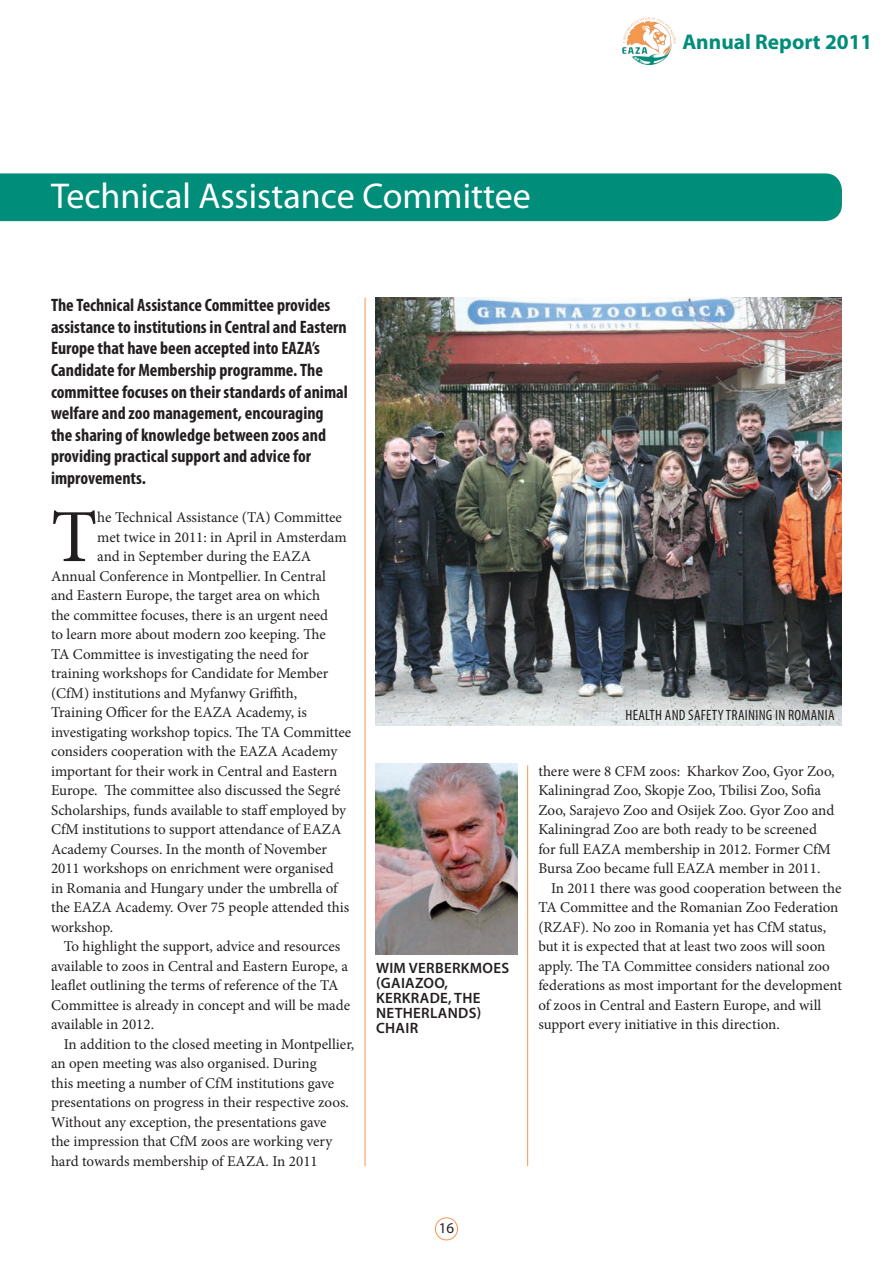
<style>
.page{position:relative;width:893px;height:1263px;background:#fff}
.page>*{position:absolute;margin:0;border:0;box-sizing:border-box;transform-origin:0 0}
.t1{font:75px "Minion Pro";color:#231f20}
.t2{font:36px "Myriad Pro";color:#fff}
.t3{font:700 21.3px "Myriad Pro";color:#008d7a}
.t4{font:700 condensed 18px/21.6px "Myriad Pro";color:#231f20}
.t5{font:15px "Minion Pro";color:#231f20}
.t6{font:600 15px/15px "Myriad Pro";letter-spacing:.02em;color:#231f20}
.t7{font:condensed 15px "Myriad Pro";letter-spacing:.02em;color:#231f20}
.t8{font:15px "Myriad Pro";color:#231f20}
</style>
<div class="page">
<div style="left:435px;top:1217px;width:23px;height:23px;border:1px solid #f79551;border-radius:50%"></div>
<img style="left:622px;top:17px;width:53px;height:48px">
<img style="left:376px;top:763px;width:141px;height:192px">
<div style="left:0;top:173px;width:842px;height:48px;background:#008d7a"></div>
<img style="left:376px;top:298px;width:466px;height:427px">
<hr style="left:365px;top:298px;width:1px;height:868px;background:#f79551">
<hr style="left:527px;top:765px;width:1px;height:401px;background:#f79551">
<h3 class="t3" style="left:682px;top:30px;width:192px">Annual Report 2011</h3>
<h2 class="t2" style="left:51px;top:176px;width:481px">Technical Assistance Committee</h2>
<p class="t4" style="left:51px;top:294px;width:298px">The Technical Assistance Committee provides assistance to institutions in Central and Eastern Europe that have been accepted into EAZA’s Candidate for Membership programme. The committee focuses on their standards of animal welfare and zoo management, encouraging the sharing of knowledge between zoos and providing practical support and advice for improvements.</p>
<h1 class="t1" style="left:51px;top:487px;width:48px">T</h1>
<p class="t5" style="left:97px;top:507px;width:246px">he Technical Assistance (TA) Committee</p>
<p class="t5" style="left:97px;top:527px;width:251px">met twice in 2011: in April in Amsterdam</p>
<p class="t5" style="left:97px;top:546px;width:215px">and in September during the EAZA</p>
<p class="t5" style="left:51px;top:566px;width:276px">Annual Conference in Montpellier. In Central</p>
<p class="t5" style="left:51px;top:585px;width:271px">and Eastern Europe, the target area on which</p>
<p class="t5" style="left:51px;top:605px;width:279px">the committee focuses, there is an urgent need</p>
<p class="t5" style="left:51px;top:624px;width:276px">to learn more about modern zoo keeping. The</p>
<p class="t5" style="left:51px;top:644px;width:259px">TA Committee is investigating the need for</p>
<p class="t5" style="left:51px;top:663px;width:279px">training workshops for Candidate for Member</p>
<p class="t5" style="left:51px;top:683px;width:248px">(CfM) institutions and Myfanwy Griffith,</p>
<p class="t5" style="left:51px;top:702px;width:257px">Training Officer for the EAZA Academy, is</p>
<p class="t5" style="left:51px;top:722px;width:302px">investigating workshop topics. The TA Committee</p>
<p class="t5" style="left:51px;top:741px;width:288px">considers cooperation with the EAZA Academy</p>
<p class="t5" style="left:51px;top:761px;width:288px">important for their work in Central and Eastern</p>
<p class="t5" style="left:51px;top:780px;width:291px">Europe. The committee also discussed the Segré</p>
<p class="t5" style="left:51px;top:800px;width:296px">Scholarships, funds available to staff employed by</p>
<p class="t5" style="left:51px;top:819px;width:292px">CfM institutions to support attendance of EAZA</p>
<p class="t5" style="left:51px;top:839px;width:278px">Academy Courses. In the month of November</p>
<p class="t5" style="left:51px;top:858px;width:284px">2011 workshops on enrichment were organised</p>
<p class="t5" style="left:51px;top:878px;width:288px">in Romania and Hungary under the umbrella of</p>
<p class="t5" style="left:51px;top:897px;width:300px">the EAZA Academy. Over 75 people attended this</p>
<p class="t5" style="left:51px;top:917px;width:64px">workshop.</p>
<p class="t5" style="left:64px;top:936px;width:278px">To highlight the support, advice and resources</p>
<p class="t5" style="left:51px;top:956px;width:299px">available to zoos in Central and Eastern Europe, a</p>
<p class="t5" style="left:51px;top:975px;width:289px">leaflet outlining the terms of reference of the TA</p>
<p class="t5" style="left:51px;top:995px;width:301px">Committee is already in concept and will be made</p>
<p class="t5" style="left:51px;top:1014px;width:105px">available in 2012.</p>
<p class="t5" style="left:64px;top:1034px;width:292px">In addition to the closed meeting in Montpellier,</p>
<p class="t5" style="left:51px;top:1053px;width:267px">an open meeting was also organised. During</p>
<p class="t5" style="left:51px;top:1073px;width:285px">this meeting a number of CfM institutions gave</p>
<p class="t5" style="left:51px;top:1092px;width:299px">presentations on progress in their respective zoos.</p>
<p class="t5" style="left:51px;top:1112px;width:277px">Without any exception, the presentations gave</p>
<p class="t5" style="left:51px;top:1131px;width:283px">the impression that CfM zoos are working very</p>
<p class="t5" style="left:51px;top:1151px;width:268px">hard towards membership of EAZA. In 2011</p>
<p class="t6" style="left:376px;top:961px;width:135px">WIM VERBERKMOES (GAIAZOO,<br>KERKRADE, THE<br>NETHERLANDS)<br>CHAIR</p>
<p class="t8" style="left:439px;top:1220px;width:17px">16</p>
<p class="t7" style="left:625px;top:706px;width:211px">HEALTH AND SAFETY TRAINING IN ROMANIA</p>
<p class="t5" style="left:538px;top:761px;width:298px">there were 8 CFM zoos: Kharkov Zoo, Gyor Zoo,</p>
<p class="t5" style="left:538px;top:780px;width:284px">Kaliningrad Zoo, Skopje Zoo, Tbilisi Zoo, Sofia</p>
<p class="t5" style="left:538px;top:800px;width:297px">Zoo, Sarajevo Zoo and Osijek Zoo. Gyor Zoo and</p>
<p class="t5" style="left:538px;top:819px;width:280px">Kaliningrad Zoo are both ready to be screened</p>
<p class="t5" style="left:538px;top:839px;width:294px">for full EAZA membership in 2012. Former CfM</p>
<p class="t5" style="left:538px;top:858px;width:284px">Bursa Zoo became full EAZA member in 2011.</p>
<p class="t5" style="left:551px;top:878px;width:292px">In 2011 there was good cooperation between the</p>
<p class="t5" style="left:538px;top:897px;width:302px">TA Committee and the Romanian Zoo Federation</p>
<p class="t5" style="left:538px;top:917px;width:289px">(RZAF). No zoo in Romania yet has CfM status,</p>
<p class="t5" style="left:538px;top:936px;width:288px">but it is expected that at least two zoos will soon</p>
<p class="t5" style="left:538px;top:956px;width:293px">apply. The TA Committee considers national zoo</p>
<p class="t5" style="left:538px;top:975px;width:305px">federations as most important for the development</p>
<p class="t5" style="left:538px;top:995px;width:285px">of zoos in Central and Eastern Europe, and will</p>
<p class="t5" style="left:538px;top:1014px;width:243px">support every initiative in this direction.</p>
</div>
